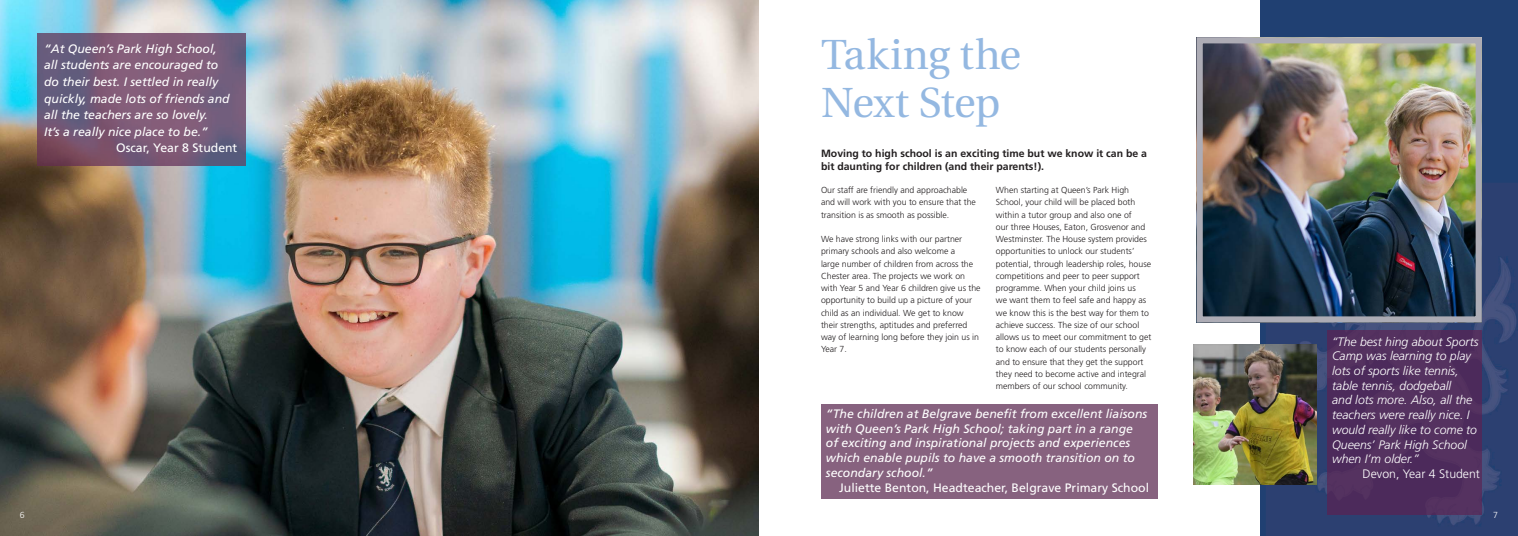
<style>
.page{position:relative;width:1518px;height:536px;background:#fff}
.page>*{position:absolute;margin:0;border:0;box-sizing:border-box;transform-origin:0 0}
.t1{font:42px/48.1px "Heuristica";letter-spacing:-.01em;color:#94b8e1}
.t2{font:italic 12.25px/16.6px "Frutiger LT Std";color:#fff}
.t3{font:italic 300 12.25px/14.7px "Frutiger LT Std";color:#fff}
.t4{font:12.25px "Frutiger LT Std";color:#fff}
.t5{font:300 12.25px "Frutiger LT Std";color:#fff}
.t6{font:700 10.5px/13.1px "Frutiger LT Std";color:#231f20}
.t7{font:300 8.75px/12.2px "Frutiger LT Std";color:#231f20}
.t8{font:300 8.75px "Frutiger LT Std";color:#fff}
</style>
<div class="page">
<img style="left:0;top:0;width:759px;height:536px">
<div style="left:1261px;top:0;width:257px;height:536px;background:#204072"></div>
<img style="left:1266px;top:183px;width:252px;height:353px">
<img style="left:1204px;top:44px;width:271px;height:271px">
<div style="left:1197px;top:37px;width:285px;height:285px;border:6px solid #adacb5"></div>
<img style="left:37px;top:33px;width:209px;height:132px">
<div style="left:821px;top:404px;width:336px;height:95px;background:#87627f"></div>
<div style="left:1327px;top:330px;width:155px;height:185px;background:#52305e"></div>
<img style="left:1193px;top:345px;width:124px;height:139px">
<h2 class="t2" style="left:44px;top:40px;width:187px">“At Queen’s Park High School, all students are encouraged to do their best. I settled in really quickly, made lots of friends and all the teachers are so lovely.<br>It’s a really nice place to be.”</h2>
<h2 class="t4" style="left:116px;top:141px;width:123px">Oscar, Year 8 Student</h2>
<h1 class="t1" style="left:821px;top:31px;width:202px">Taking the<br>Next Step</h1>
<p class="t6" style="left:821px;top:147px;width:328px">Moving to high school is an exciting time but we know it can be a bit daunting for children (and their parents!).</p>
<p class="t7" style="left:821px;top:184px;width:156px">Our staff are friendly and approachable and will work with you to ensure that the transition is as smooth as possible.</p>
<p class="t7" style="left:821px;top:233px;width:161px">We have strong links with our partner primary schools and also welcome a<br>large number of children from across the Chester area. The projects we work on with Year 5 and Year 6 children give us the opportunity to build up a picture of your child as an individual. We get to know their strengths, aptitudes and preferred way of learning long before they join us in Year 7.</p>
<p class="t7" style="left:996px;top:184px;width:157px">When starting at Queen’s Park High School, your child will be placed both within a tutor group and also one of<br>our three Houses, Eaton, Grosvenor and Westminster. The House system provides opportunities to unlock our students’ potential, through leadership roles, house competitions and peer to peer support programme. When your child joins us<br>we want them to feel safe and happy as we know this is the best way for them to achieve success. The size of our school allows us to meet our commitment to get to know each of our students personally and to ensure that they get the support they need to become active and integral members of our school community.</p>
<p class="t2" style="left:826px;top:406px;width:323px;line-height:14.7px">“The children at Belgrave benefit from excellent liaisons with Queen’s Park High School; taking part in a range of exciting and inspirational projects and experiences which enable pupils to have a smooth transition on to secondary school.”</p>
<h2 class="t4" style="left:839px;top:480px;width:311px">Juliette Benton, Headteacher, Belgrave Primary School</h2>
<h2 class="t3" style="left:1332px;top:334px;width:148px">“The best hing about Sports<br>Camp was learning to play lots of sports like tennis, table tennis, dodgeball<br>and lots more. Also, all the teachers were really nice. I would really like to come to<br>Queens’ Park High School when I’m older.”</h2>
<h2 class="t5" style="left:1363px;top:467px;width:119px">Devon, Year 4 Student</h2>
<p class="t8" style="left:20px;top:510px;width:6px">6</p>
<p class="t8" style="left:1493px;top:510px;width:6px">7</p>
</div>
